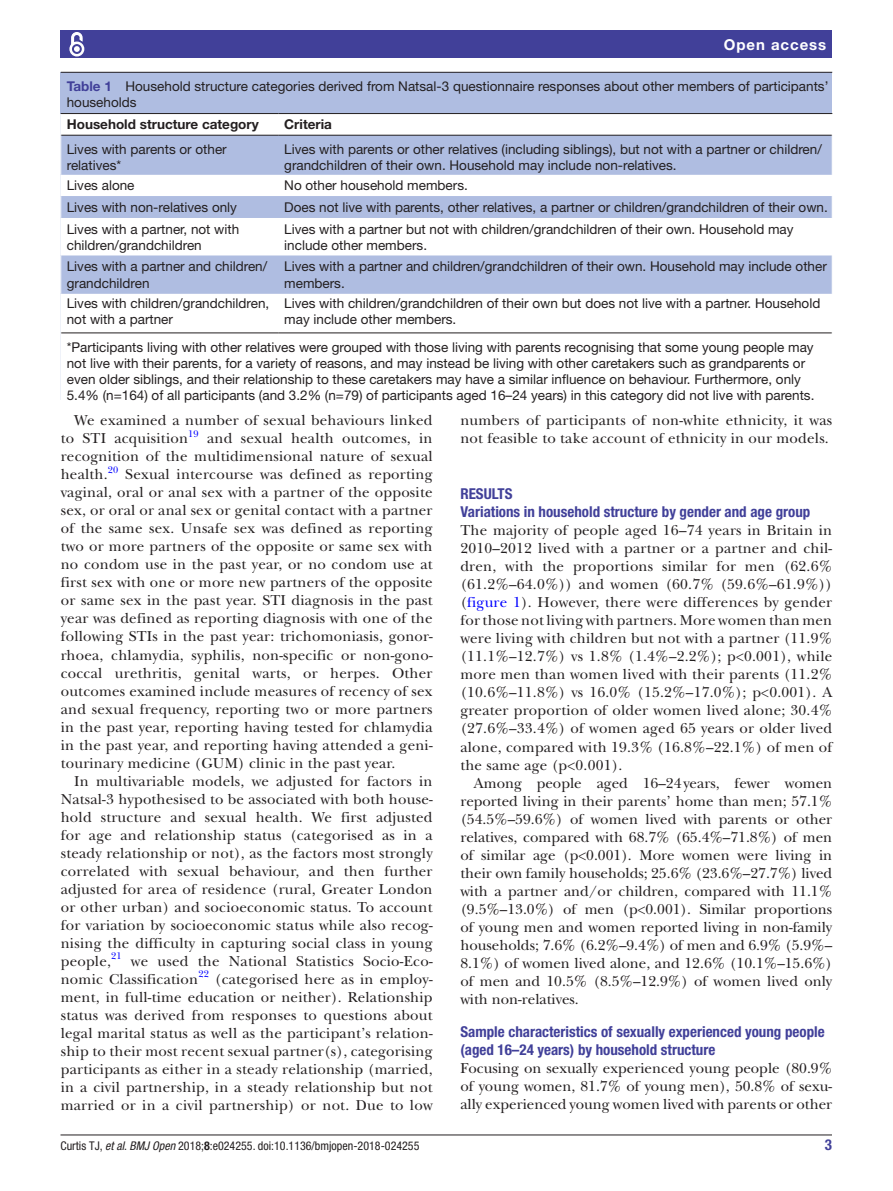
<style>
.page{position:relative;width:893px;height:1191px;background:#fff}
.page>*{position:absolute;margin:0;border:0;box-sizing:border-box;transform-origin:0 0}
.t1{font:15px/18px "New Baskerville";letter-spacing:.015em;color:#231f20;text-align:justify}
.t2{font:700 condensed 15px/18px "Helvetica Neue LT Std";color:#414099}
.t3{font:700 15px "Helvetica Neue LT Std";letter-spacing:.065em;color:#fff}
.t4{font:13.5px/16.2px "Helvetica Neue LT Std";color:#231f20}
.t5{font:700 13.5px "Helvetica Neue LT Std";color:#231f20}
.t6{font:condensed 12px "Helvetica Neue LT Std";color:#231f20}
.t7{font:9.9px "New Baskerville";letter-spacing:.015em;color:#00f}
.s1{font-weight:700;color:#414099}
.s2{color:#00f}
.s3{font-style:italic}
.s4{font-weight:700}
</style>
<div class="page">
<hr style="left:61px;top:1134px;width:771px;height:1px;background:#231f20">
<div style="left:61px;top:31px;width:771px;height:27px;background:#414099"></div>
<svg style="left:69px;top:32px;width:16px;height:25px"></svg>
<div style="left:61px;top:73px;width:771px;height:327px;background:#afbde1"></div>
<hr style="left:61px;top:72px;width:771px;height:1px;background:#231f20">
<div style="left:61px;top:114px;width:771px;height:286px;background:#fff"></div>
<svg style="left:61px;top:136px;width:771px;height:157px"></svg>
<hr style="left:61px;top:113px;width:217px;height:1px;background:#231f20">
<hr style="left:61px;top:135px;width:217px;height:1px;background:#231f20">
<hr style="left:278px;top:113px;width:554px;height:1px;background:#231f20">
<hr style="left:278px;top:135px;width:554px;height:1px;background:#231f20">
<hr style="left:61px;top:332px;width:217px;height:1px;background:#231f20">
<hr style="left:278px;top:332px;width:554px;height:1px;background:#231f20">
<svg style="left:60px;top:114px;width:1px;height:21px"></svg>
<svg style="left:60px;top:174px;width:1px;height:44px"></svg>
<hr style="left:67px;top:399px;width:765px;height:2px;background:#fff">
<p class="t3" style="left:724px;top:35px;width:104px">Open access</p>
<p class="t4" style="left:67px;top:77px;width:763px"><span class="s1">Table 1</span> Household structure categories derived from Natsal-3 questionnaire responses about other members of participants’ households</p>
<p class="t5" style="left:67px;top:116px;width:194px">Household structure category</p>
<p class="t5" style="left:284px;top:116px;width:49px">Criteria</p>
<p class="t4" style="left:67px;top:141px;width:162px">Lives with parents or other relatives*</p>
<p class="t4" style="left:284px;top:141px;width:539px">Lives with parents or other relatives (including siblings), but not with a partner or children/ grandchildren of their own. Household may include non-relatives.</p>
<p class="t4" style="left:67px;top:177px;width:69px">Lives alone</p>
<p class="t4" style="left:284px;top:177px;width:185px">No other household members.</p>
<p class="t4" style="left:67px;top:199px;width:172px">Lives with non-relatives only</p>
<p class="t4" style="left:284px;top:199px;width:545px">Does not live with parents, other relatives, a partner or children/grandchildren of their own.</p>
<p class="t4" style="left:67px;top:220px;width:174px">Lives with a partner, not with children/grandchildren</p>
<p class="t4" style="left:284px;top:220px;width:511px">Lives with a partner but not with children/grandchildren of their own. Household may include other members.</p>
<p class="t4" style="left:67px;top:258px;width:202px">Lives with a partner and children/ grandchildren</p>
<p class="t4" style="left:284px;top:258px;width:544px">Lives with a partner and children/grandchildren of their own. Household may include other members.</p>
<p class="t4" style="left:67px;top:295px;width:204px">Lives with children/grandchildren, not with a partner</p>
<p class="t4" style="left:284px;top:295px;width:538px">Lives with children/grandchildren of their own but does not live with a partner. Household may include other members.</p>
<p class="t4" style="left:67px;top:338px;width:749px">*Participants living with other relatives were grouped with those living with parents recognising that some young people may not live with their parents, for a variety of reasons, and may instead be living with other caretakers such as grandparents or even older siblings, and their relationship to these caretakers may have a similar influence on behaviour. Furthermore, only 5.4% (n=164) of all participants (and 3.2% (n=79) of participants aged 16–24 years) in this category did not live with parents.</p>
<p class="t1" style="left:61px;top:411px;width:373px;text-indent:14px">We examined a number of sexual behaviours linked to STI acquisition</p>
<p class="t7" style="left:188px;top:428px;width:12px">19</p>
<p class="t1" style="left:61px;top:429px;width:373px;text-indent:146px">and sexual health outcomes, in recognition of the multidimensional nature of sexual health.</p>
<p class="t7" style="left:108px;top:464px;width:12px">20</p>
<p class="t1" style="left:61px;top:465px;width:373px;text-indent:65px">Sexual intercourse was defined as reporting vaginal, oral or anal sex with a partner of the opposite sex, or oral or anal sex or genital contact with a partner of the same sex. Unsafe sex was defined as reporting two or more partners of the opposite or same sex with no condom use in the past year, or no condom use at first sex with one or more new partners of the opposite or same sex in the past year. STI diagnosis in the past year was defined as reporting diagnosis with one of the following STIs in the past year: trichomoniasis, gonor&shy;rhoea, chlamydia, syphilis, non-specific or non-gono&shy;coccal urethritis, genital warts, or herpes. Other outcomes examined include measures of recency of sex and sexual frequency, reporting two or more partners in the past year, reporting having tested for chlamydia in the past year, and reporting having attended a geni&shy;tourinary medicine (GUM) clinic in the past year.</p>
<p class="t1" style="left:61px;top:771px;width:373px;text-indent:14px">In multivariable models, we adjusted for factors in Natsal-3 hypothesised to be associated with both house&shy;hold structure and sexual health. We first adjusted for age and relationship status (categorised as in a steady relationship or not), as the factors most strongly correlated with sexual behaviour, and then further adjusted for area of residence (rural, Greater London or other urban) and socioeconomic status. To account for variation by socioeconomic status while also recog&shy;nising the difficulty in capturing social class in young people,</p>
<p class="t7" style="left:111px;top:950px;width:12px">21</p>
<p class="t1" style="left:61px;top:951px;width:373px;text-indent:70px">we used the National Statistics Socio-Eco&shy;nomic Classification</p>
<p class="t7" style="left:198px;top:968px;width:12px">22</p>
<p class="t1" style="left:61px;top:969px;width:373px;text-indent:154px">(categorised here as in employ&shy;ment, in full-time education or neither). Relationship status was derived from responses to questions about legal marital status as well as the participant’s relation&shy;ship to their most recent sexual partner(s), categorising participants as either in a steady relationship (married, in a civil partnership, in a steady relationship but not married or in a civil partnership) or not. Due to low</p>
<p class="t1" style="left:460px;top:411px;width:373px">numbers of participants of non-white ethnicity, it was not feasible to take account of ethnicity in our models.</p>
<p class="t2" style="left:460px;top:485px;width:351px">Results<br>Variations in household structure by gender and age group</p>
<p class="t1" style="left:460px;top:521px;width:373px">The majority of people aged 16–74 years in Britain in 2010–2012 lived with a partner or a partner and chil&shy;dren, with the proportions similar for men (62.6% (61.2%–64.0%)) and women (60.7% (59.6%–61.9%)) (<span class="s2">figure 1</span>). However, there were differences by gender for those not living with partners. More women than men were living with children but not with a partner (11.9% (11.1%–12.7%) vs 1.8% (1.4%–2.2%); p&lt;0.001), while more men than women lived with their parents (11.2% (10.6%–11.8%) vs 16.0% (15.2%–17.0%); p&lt;0.001). A greater proportion of older women lived alone; 30.4% (27.6%–33.4%) of women aged 65 years or older lived alone, compared with 19.3% (16.8%–22.1%) of men of the same age (p&lt;0.001).</p>
<p class="t1" style="left:460px;top:773px;width:373px;text-indent:14px">Among people aged 16–24years, fewer women reported living in their parents’ home than men; 57.1% (54.5%–59.6%) of women lived with parents or other relatives, compared with 68.7% (65.4%–71.8%) of men of similar age (p&lt;0.001). More women were living in their own family households; 25.6% (23.6%–27.7%) lived with a partner and/or children, compared with 11.1% (9.5%–13.0%) of men (p&lt;0.001). Similar proportions of young men and women reported living in non-family households; 7.6% (6.2%–9.4%) of men and 6.9% (5.9%– 8.1%) of women lived alone, and 12.6% (10.1%–15.6%) of men and 10.5% (8.5%–12.9%) of women lived only with non-relatives.</p>
<p class="t2" style="left:460px;top:1022px;width:366px">Sample characteristics of sexually experienced young people (aged 16–24 years) by household structure</p>
<p class="t1" style="left:460px;top:1059px;width:373px">Focusing on sexually experienced young people (80.9% of young women, 81.7% of young men), 50.8% of sexu&shy;ally experienced young women lived with parents or other</p>
<p class="t6" style="left:61px;top:1138px;width:360px">Curtis TJ, <span class="s3">et al</span>. <span class="s3">BMJ Open</span> 2018;<span class="s4">8</span>:e024255. doi:10.1136/bmjopen-2018-024255</p>
<p class="t2" style="left:825px;top:1135px;width:9px">3</p>
</div>
